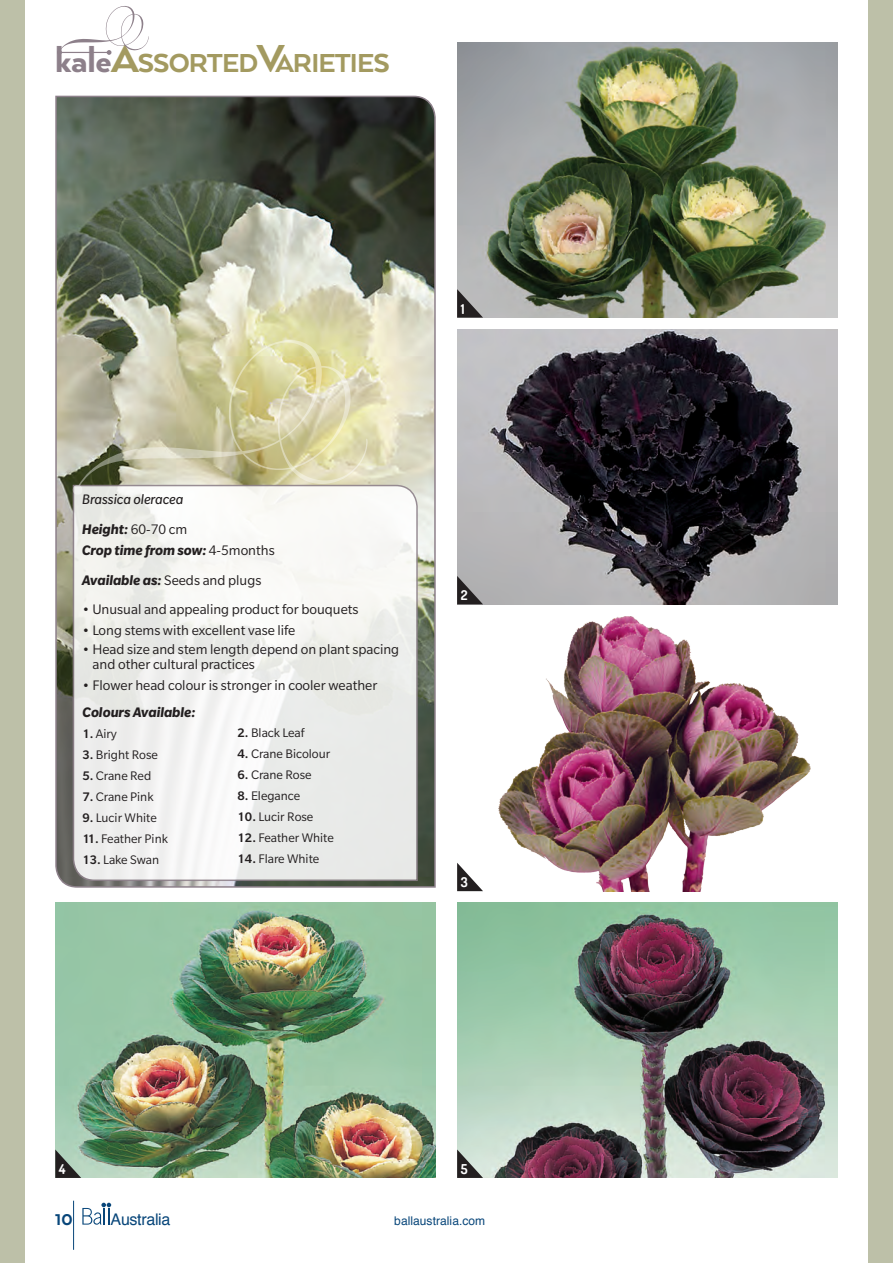
<style>
.page{position:relative;width:893px;height:1263px;background:#fff}
.page>*{position:absolute;margin:0;border:0;box-sizing:border-box;transform-origin:0 0}
.t1{font:800 30px "Arquitecta";letter-spacing:-.03em;color:#a39a60}
.t2{font:800 18px "Arquitecta";color:#08467a}
.t3{font:16.05px "Helvetica";letter-spacing:-.02em;color:#08467a}
.t4{font:15px/15px "Slate Pro";color:#231f20}
.t5{font:italic 700 15px/29.5px "Slate Pro";color:#231f20}
.t6{font:italic 15px/29.5px "Slate Pro";color:#231f20}
.t7{font:13.5px "Slate Pro";color:#231f20}
.t8{font:700 13.5px "Dosis";color:#fff}
.t9{font:12px "Helvetica";letter-spacing:.005em;color:#08467a}
.s1{font-size:39px;color:#8d808a}
.s2{font-size:45px}
.s3{font-weight:700}
.s4{font-style:normal}
.s5{font-weight:400;font-style:normal}
.s6{font-weight:500}
</style>
<div class="page">
<img style="left:457px;top:903px;width:381px;height:275px">
<img style="left:55px;top:903px;width:381px;height:275px">
<img style="left:457px;top:43px;width:381px;height:275px">
<img style="left:457px;top:329px;width:381px;height:275px">
<img style="left:498px;top:616px;width:313px;height:275px">
<svg style="left:82px;top:1203px;width:29px;height:22px"></svg>
<hr style="left:73px;top:1201px;width:1px;height:49px;background:#08467a">
<div style="left:868px;top:0;width:25px;height:1263px;background:#bdc0a8"></div>
<svg style="left:55px;top:95px;width:381px;height:793px;background:#7b8070"></svg>
<svg style="left:72px;top:484px;width:346px;height:398px"></svg>
<svg style="left:57px;top:6px;width:92px;height:49px"></svg>
<svg style="left:73px;top:339px;width:295px;height:156px;background:#cbc7a4"></svg>
<div style="left:0;top:0;width:25px;height:1263px;background:#bdc0a8"></div>
<svg style="left:457px;top:289px;width:26px;height:29px"></svg>
<svg style="left:457px;top:576px;width:26px;height:28px"></svg>
<svg style="left:457px;top:863px;width:26px;height:28px"></svg>
<svg style="left:457px;top:1149px;width:26px;height:29px"></svg>
<svg style="left:55px;top:1149px;width:26px;height:29px"></svg>
<h1 class="t1" style="left:55px;top:45px;width:336px"><span class="s1">kale</span><span class="s2">A</span>SSORTED <span class="s2">V</span>ARIETIES</h1>
<p class="t8" style="left:461px;top:300px;width:5px">1</p>
<p class="t6" style="left:82px;top:485px;width:107px">Brassica oleracea<br><span class="s3">Height:</span> <span class="s4">60-70 cm</span></p>
<p class="t5" style="left:82px;top:535px;width:194px">Crop time from sow: <span class="s5">4-5months<br></span>Available as: <span class="s5">Seeds and plugs</span></p>
<p class="t4" style="left:82px;top:602px;width:278px">• Unusual and appealing product for bouquets</p>
<p class="t4" style="left:82px;top:623px;width:215px">• Long stems with excellent vase life</p>
<p class="t4" style="left:93px;top:642px;width:308px;text-indent:-11px">• Head size and stem length depend on plant spacing and other cultural practices</p>
<p class="t4" style="left:82px;top:678px;width:297px">• Flower head colour is stronger in cooler weather</p>
<p class="t5" style="left:82px;top:697px;width:115px">Colours Available:</p>
<p class="t7" style="left:82px;top:727px;width:36px"><span class="s6">1.</span> Airy</p>
<p class="t7" style="left:82px;top:748px;width:77px"><span class="s6">3.</span> Bright Rose</p>
<p class="t7" style="left:82px;top:769px;width:70px"><span class="s6">5.</span> Crane Red</p>
<p class="t7" style="left:82px;top:790px;width:73px"><span class="s6">7.</span> Crane Pink</p>
<p class="t7" style="left:82px;top:811px;width:76px"><span class="s6">9.</span> Lucir White</p>
<p class="t7" style="left:82px;top:832px;width:87px"><span class="s6">11.</span> Feather Pink</p>
<p class="t7" style="left:82px;top:853px;width:78px"><span class="s6">13.</span> Lake Swan</p>
<p class="t7" style="left:238px;top:726px;width:68px"><span class="s6">2.</span> Black Leaf</p>
<p class="t7" style="left:238px;top:747px;width:94px"><span class="s6">4.</span> Crane Bicolour</p>
<p class="t7" style="left:238px;top:768px;width:75px"><span class="s6">6.</span> Crane Rose</p>
<p class="t7" style="left:238px;top:789px;width:64px"><span class="s6">8.</span> Elegance</p>
<p class="t7" style="left:238px;top:810px;width:77px"><span class="s6">10.</span> Lucir Rose</p>
<p class="t7" style="left:238px;top:831px;width:98px"><span class="s6">12.</span> Feather White</p>
<p class="t7" style="left:238px;top:852px;width:83px"><span class="s6">14.</span> Flare White</p>
<p class="t8" style="left:461px;top:587px;width:8px">2</p>
<p class="t8" style="left:461px;top:873px;width:9px">3</p>
<p class="t8" style="left:59px;top:1160px;width:8px">4</p>
<p class="t8" style="left:461px;top:1160px;width:8px">5</p>
<p class="t2" style="left:55px;top:1208px;width:19px">10</p>
<p class="t3" style="left:111px;top:1206px;width:61px">Australia</p>
<p class="t9" style="left:394px;top:1211px;width:92px">ballaustralia.com</p>
</div>
